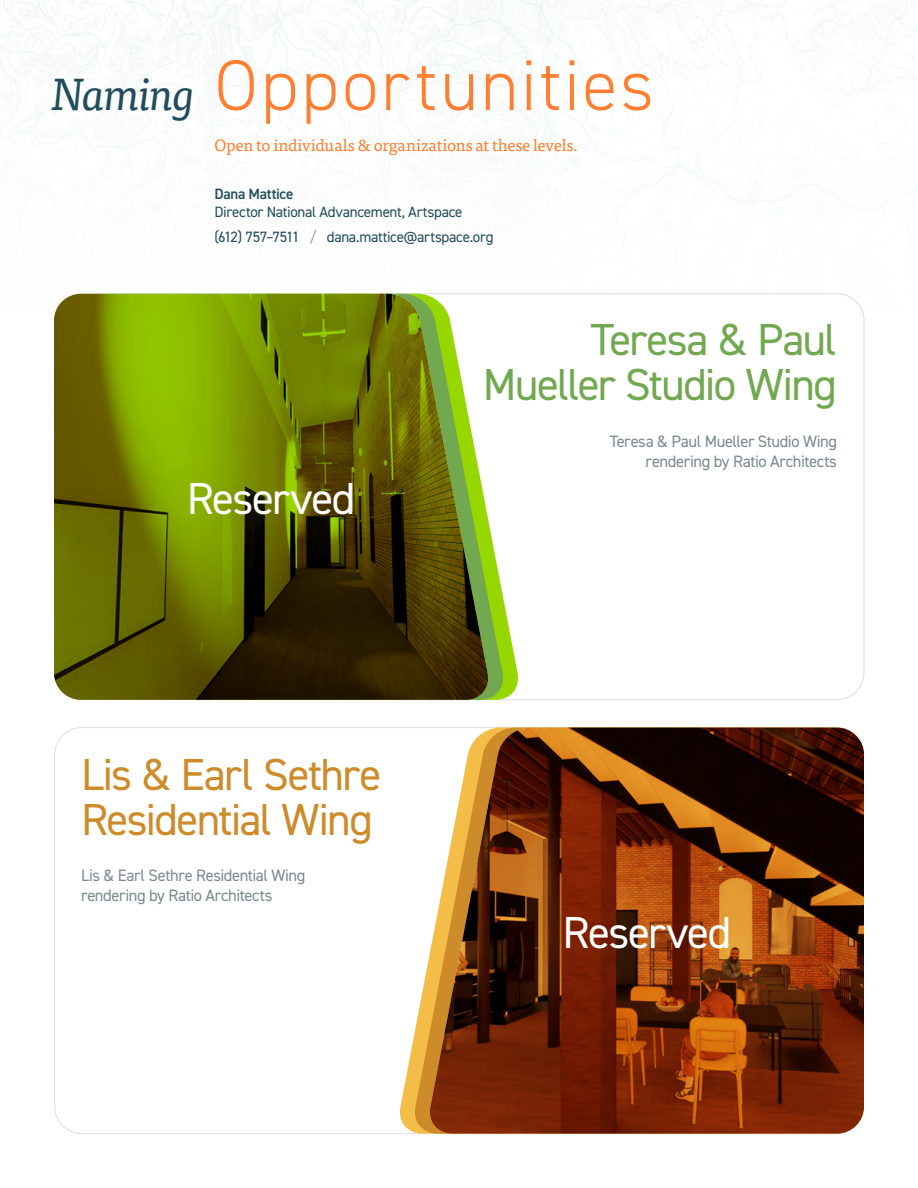
<style>
.page{position:relative;width:918px;height:1188px;background:#fff}
.page>*{position:absolute;margin:0;border:0;box-sizing:border-box;transform-origin:0 0}
.t1{font:300 72px "DIN2014";letter-spacing:.04em;color:#ff7e2f}
.b2_table{font:45px/45px "DIN2014";letter-spacing:-.035em;color:#cd8b2a}
.b2_table-2{font:45px/45px "DIN2014";letter-spacing:-.04em;color:#71a850;text-align:right}
.b2{font:45px "DIN2014";letter-spacing:-.035em;color:#fff}
.t2{font:italic 45px "Tisa Pro";letter-spacing:-.035em;color:#224c5b}
.b2_table-3{font:16.5px/19.8px "DIN2014";letter-spacing:-.025em;color:#7c8990}
.t3{font:16.5px "Tisa Pro";letter-spacing:-.015em;color:#ff7e2e}
.b3{font:15px/18px "DIN2014";letter-spacing:-.02em;color:#224c5b}
.s1{font-weight:600}
.s2{color:#969fa4}
</style>
<div class="page">
<img style="left:0;top:0;width:918px;height:315px">
<svg style="left:398px;top:1041px;width:15px;height:93px"></svg>
<svg style="left:413px;top:963px;width:15px;height:171px;fill:#f3bd48"></svg>
<div style="left:375px;top:294px;width:489px;height:406px;background:#fff;border-radius:27px"></div>
<svg style="left:505px;top:294px;width:15px;height:406px"></svg>
<svg style="left:490px;top:294px;width:15px;height:406px"></svg>
<svg style="left:54px;top:294px;width:436px;height:406px;background:#666e0a"></svg>
<svg style="left:428px;top:728px;width:436px;height:406px;background:#753713"></svg>
<h2 class="t2" style="left:51px;top:62px;width:146px">Naming</h2>
<h1 class="t1" style="left:214px;top:41px;width:441px">Opportunities</h1>
<p class="t3" style="left:214px;top:133px;width:365px">Open to individuals &amp; organizations at these levels.</p>
<p class="b3" style="left:214px;top:185px;width:250px"><span class="s1">Dana Mattice<br></span>Director National Advancement, Artspace</p>
<p class="b3" style="left:214px;top:227px;width:281px">(612) 757–7511 <span class="s2">/</span> dana.mattice@artspace.org</p>
<p class="b2_table-2" style="left:483px;top:316px;width:356px">Teresa &amp; Paul<br>Mueller Studio Wing</p>
<p class="b2_table-3" style="left:610px;top:431px;width:229px;text-align:right">Teresa &amp; Paul Mueller Studio Wing rendering by Ratio Architects</p>
<p class="b2" style="left:187px;top:471px;width:170px">Reserved</p>
<p class="b2_table" style="left:81px;top:751px;width:302px">Lis &amp; Earl Sethre<br>Residential Wing</p>
<p class="b2_table-3" style="left:81px;top:866px;width:226px">Lis &amp; Earl Sethre Residential Wing rendering by Ratio Architects</p>
<p class="b2" style="left:563px;top:905px;width:170px">Reserved</p>
</div>
